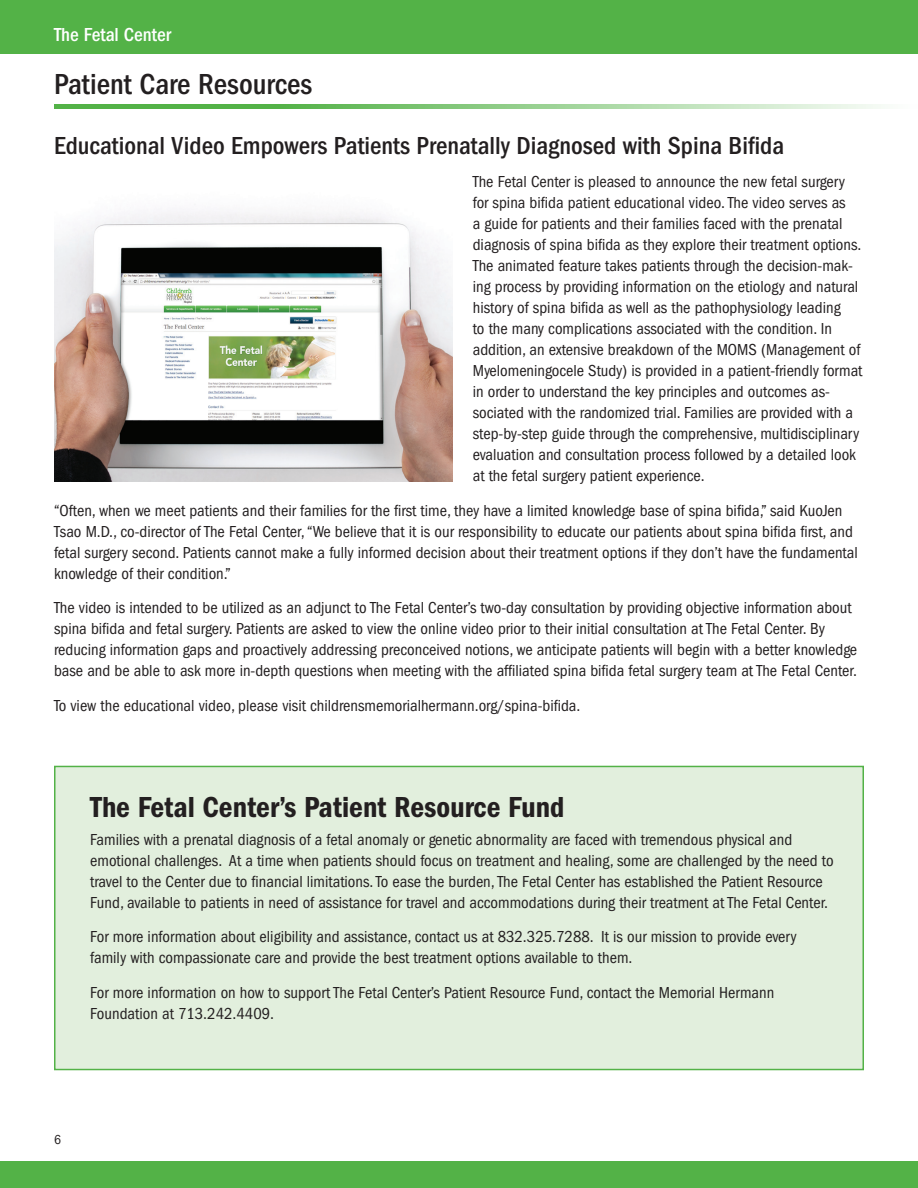
<style>
.page{position:relative;width:918px;height:1188px;background:#fff}
.page>*{position:absolute;margin:0;border:0;box-sizing:border-box;transform-origin:0 0}
.t1{font:600 condensed 30px "Franklin Gothic";color:#231f20}
.t2{font:500 condensed 30px "Franklin Gothic";color:#231f20}
.t3{font:500 condensed 25.5px "Franklin Gothic";color:#231f20}
.t4{font:500 condensed 19.5px "Franklin Gothic";color:#fff}
.t5{font:condensed 16.5px/21px "Franklin Gothic";color:#231f20}
.t6{font:condensed 13.5px "Franklin Gothic";color:#231f20}
</style>
<div class="page">
<div style="left:0;top:0;width:918px;height:54px;background:#53b247"></div>
<svg style="left:54px;top:104px;width:827px;height:4px;background:#8ecc86"></svg>
<div style="left:54px;top:766px;width:810px;height:304px;background:#e2efdd;border:2px solid #53b247"></div>
<img style="left:54px;top:212px;width:399px;height:269px">
<div style="left:0;top:1161px;width:918px;height:27px;background:#53b247"></div>
<p class="t4" style="left:54px;top:24px;width:119px">The Fetal Center</p>
<p class="t2" style="left:54px;top:67px;width:260px">Patient Care Resources</p>
<p class="t3" style="left:54px;top:131px;width:732px">Educational Video Empowers Patients Prenatally Diagnosed with Spina Bifida</p>
<p class="t5" style="left:473px;top:172px;width:391px">The Fetal Center is pleased to announce the new fetal surgery for spina bifida patient educational video. The video serves as<br>a guide for patients and their families faced with the prenatal diagnosis of spina bifida as they explore their treatment options.<br>The animated feature takes patients through the decision-mak&shy;ing process by providing information on the etiology and natural history of spina bifida as well as the pathophysiology leading<br>to the many complications associated with the condition. In addition, an extensive breakdown of the MOMS (Management of Myelomeningocele Study) is provided in a patient-friendly format in order to understand the key principles and outcomes as&shy;sociated with the randomized trial. Families are provided with a step-by-step guide through the comprehensive, multidisciplinary evaluation and consultation process followed by a detailed look at the fetal surgery patient experience.</p>
<p class="t5" style="left:54px;top:500px;width:805px">“Often, when we meet patients and their families for the first time, they have a limited knowledge base of spina bifida,” said KuoJen Tsao M.D., co-director of The Fetal Center, “We believe that it is our responsibility to educate our patients about spina bifida first, and fetal surgery second. Patients cannot make a fully informed decision about their treatment options if they don’t have the fundamental knowledge of their condition.”</p>
<p class="t5" style="left:54px;top:598px;width:805px">The video is intended to be utilized as an adjunct to The Fetal Center’s two-day consultation by providing objective information about spina bifida and fetal surgery. Patients are asked to view the online video prior to their initial consultation at The Fetal Center. By reducing information gaps and proactively addressing preconceived notions, we anticipate patients will begin with a better knowledge base and be able to ask more in-depth questions when meeting with the affiliated spina bifida fetal surgery team at The Fetal Center.</p>
<p class="t5" style="left:54px;top:695px;width:528px">To view the educational video, please visit childrensmemorialhermann.org/spina-bifida.</p>
<p class="t1" style="left:90px;top:790px;width:476px">The Fetal Center’s Patient Resource Fund</p>
<p class="t5" style="left:90px;top:829px;width:745px">Families with a prenatal diagnosis of a fetal anomaly or genetic abnormality are faced with tremendous physical and emotional challenges. At a time when patients should focus on treatment and healing, some are challenged by the need to travel to the Center due to financial limitations. To ease the burden, The Fetal Center has established the Patient Resource Fund, available to patients in need of assistance for travel and accommodations during their treatment at The Fetal Center.</p>
<p class="t5" style="left:90px;top:926px;width:708px">For more information about eligibility and assistance, contact us at 832.325.7288. It is our mission to provide every family with compassionate care and provide the best treatment options available to them.</p>
<p class="t5" style="left:90px;top:982px;width:686px">For more information on how to support The Fetal Center’s Patient Resource Fund, contact the Memorial Hermann<br>Foundation at 713.242.4409.</p>
<p class="t6" style="left:54px;top:1132px;width:8px">6</p>
</div>
